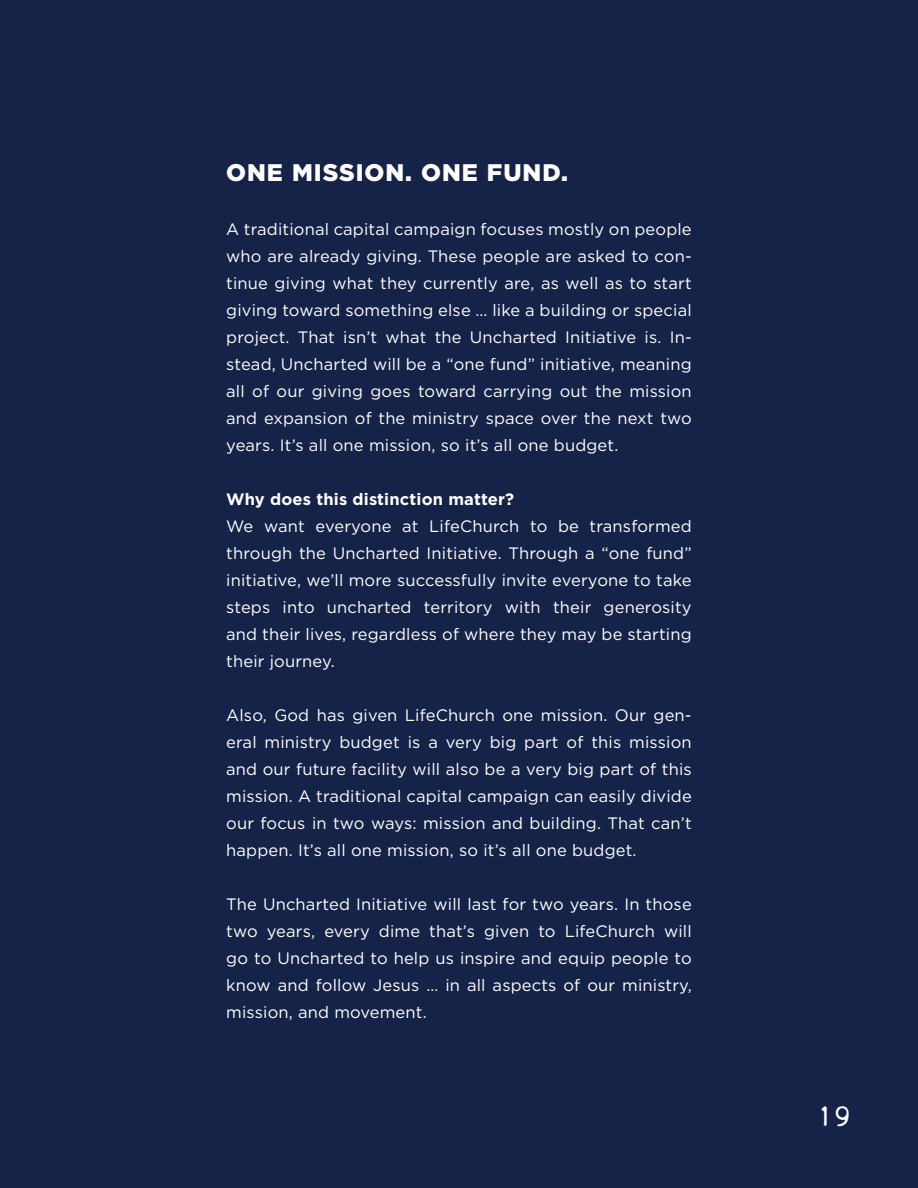
<style>
.page{position:relative;width:918px;height:1188px;background:#162348}
.page>*{position:absolute;margin:0;border:0;box-sizing:border-box;transform-origin:0 0}
.t1{font:33px "Daisy Wheel";color:#fff}
.t2{font:900 24px "Gotham";letter-spacing:.04em;color:#fff}
.t3{font:16.5px/27px "Gotham";letter-spacing:.01em;color:#fff;text-align:justify}
.t4{font:700 16.5px "Gotham";letter-spacing:.01em;color:#fff}
</style>
<div class="page">
<h2 class="t2" style="left:226px;top:156px;width:343px">ONE MISSION. ONE FUND.</h2>
<p class="t3" style="left:226px;top:215px;width:467px">A traditional capital campaign focuses mostly on people who are already giving. These people are asked to con&shy;tinue giving what they currently are, as well as to start giving toward something else … like a building or special project. That isn’t what the Uncharted Initiative is. In&shy;stead, Uncharted will be a “one fund” initiative, meaning all of our giving goes toward carrying out the mission and expansion of the ministry space over the next two years. It’s all one mission, so it’s all one budget.</p>
<p class="t4" style="left:226px;top:488px;width:289px">Why does this distinction matter?</p>
<p class="t3" style="left:226px;top:512px;width:467px">We want everyone at LifeChurch to be transformed through the Uncharted Initiative. Through a “one fund” initiative, we’ll more successfully invite everyone to take steps into uncharted territory with their generosity and their lives, regardless of where they may be starting their journey.</p>
<p class="t3" style="left:226px;top:701px;width:467px">Also, God has given LifeChurch one mission. Our gen&shy;eral ministry budget is a very big part of this mission and our future facility will also be a very big part of this mission. A traditional capital campaign can easily divide our focus in two ways: mission and building. That can’t happen. It’s all one mission, so it’s all one budget.</p>
<p class="t3" style="left:226px;top:890px;width:467px">The Uncharted Initiative will last for two years. In those two years, every dime that’s given to LifeChurch will go to Uncharted to help us inspire and equip people to know and follow Jesus … in all aspects of our ministry, mission, and movement.</p>
<h1 class="t1" style="left:816px;top:1096px;width:37px">19</h1>
</div>
